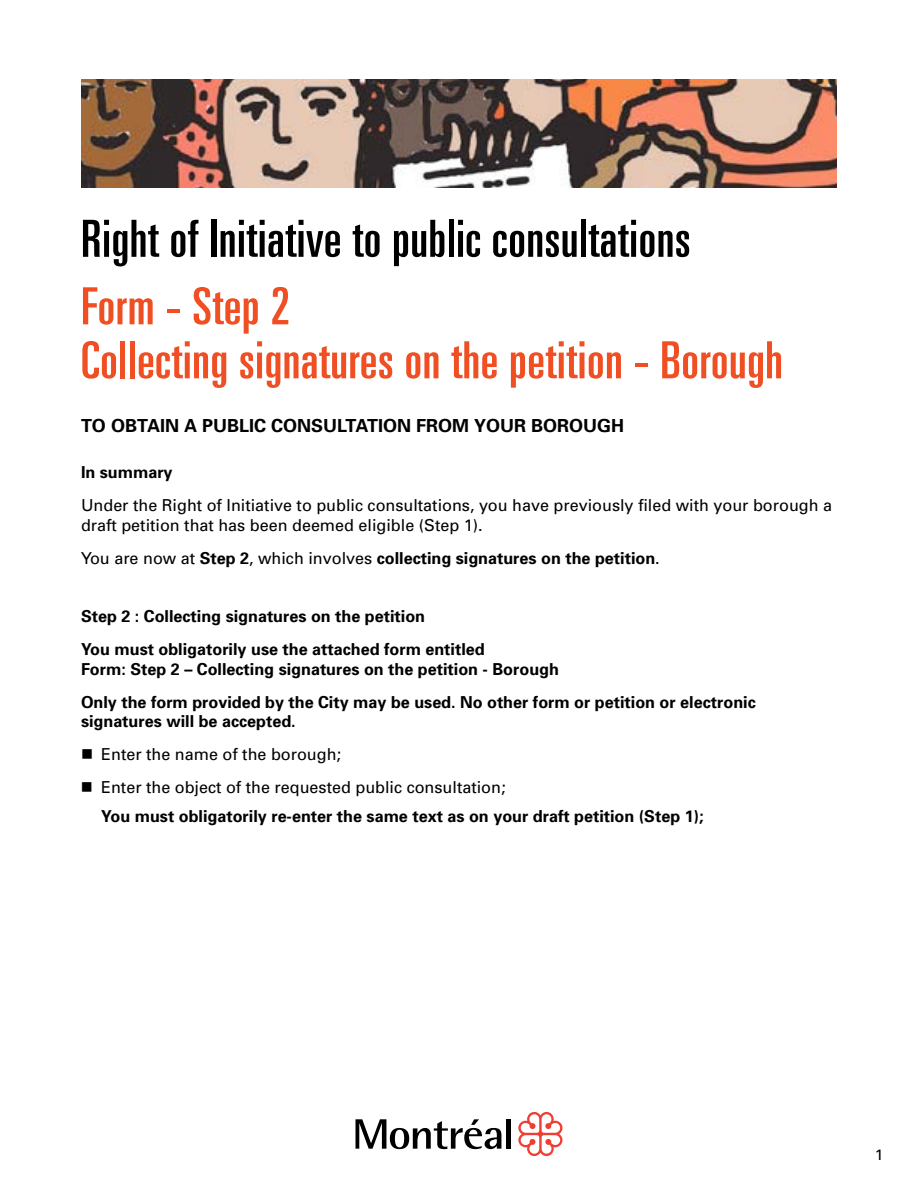
<style>
.page{position:relative;width:918px;height:1188px;background:#fff}
.page>*{position:absolute;margin:0;border:0;box-sizing:border-box;transform-origin:0 0}
.t1{font:ultra-condensed 51.3px/54px "Univers";letter-spacing:.01em;color:#f04e23}
.t2{font:ultra-condensed 51.3px "Univers";letter-spacing:.01em;color:#000}
.t3{font:700 18px "Univers";color:#000}
.t4{font:700 16.5px/33px "Univers";color:#000}
.t5{font:16.5px/19.5px "Univers";color:#000}
.t6{font:15px "Univers";color:#000}
.s1{font-weight:400}
</style>
<div class="page">
<svg style="left:355px;top:1119px;width:146px;height:30px"></svg>
<div style="left:506px;top:1119px;width:5px;height:30px;background:#000"></div>
<svg style="left:518px;top:1112px;width:45px;height:44px"></svg>
<img style="left:81px;top:80px;width:756px;height:108px">
<h1 class="t2" style="left:81px;top:209px;width:611px">Right of Initiative to public consultations</h1>
<h1 class="t1" style="left:81px;top:279px;width:703px">Form - Step 2<br>Collecting signatures on the petition - Borough</h1>
<p class="t3" style="left:81px;top:414px;width:545px">TO OBTAIN A PUBLIC CONSULTATION FROM YOUR BOROUGH</p>
<p class="t4" style="left:81px;top:455px;width:93px">In summary</p>
<p class="t5" style="left:81px;top:495px;width:753px">Under the Right of Initiative to public consultations, you have previously filed with your borough a draft petition that has been deemed eligible (Step 1).</p>
<p class="t4" style="left:81px;top:541px;width:580px"><span class="s1">You are now at</span> Step 2<span class="s1">, which involves</span> collecting signatures on the petition<span class="s1">.</span></p>
<p class="t4" style="left:81px;top:599px;width:405px">Step 2 : Collecting signatures on the petition<br>You must obligatorily use the attached form entitled</p>
<p class="t4" style="left:81px;top:652px;width:676px">Form: Step 2 – Collecting signatures on the petition - Borough<br>Only the form provided by the City may be used. No other form or petition or electronic</p>
<p class="t4" style="left:81px;top:704px;width:216px">signatures will be accepted.</p>
<p class="t5" style="left:101px;top:737px;width:406px;line-height:33px">Enter the name of the borough;<br>Enter the object of the requested public consultation;</p>
<p class="t4" style="left:101px;top:799px;width:604px">You must obligatorily re-enter the same text as on your draft petition (Step 1);</p>
<p class="t6" style="left:875px;top:1145px;width:10px">1</p>
</div>
